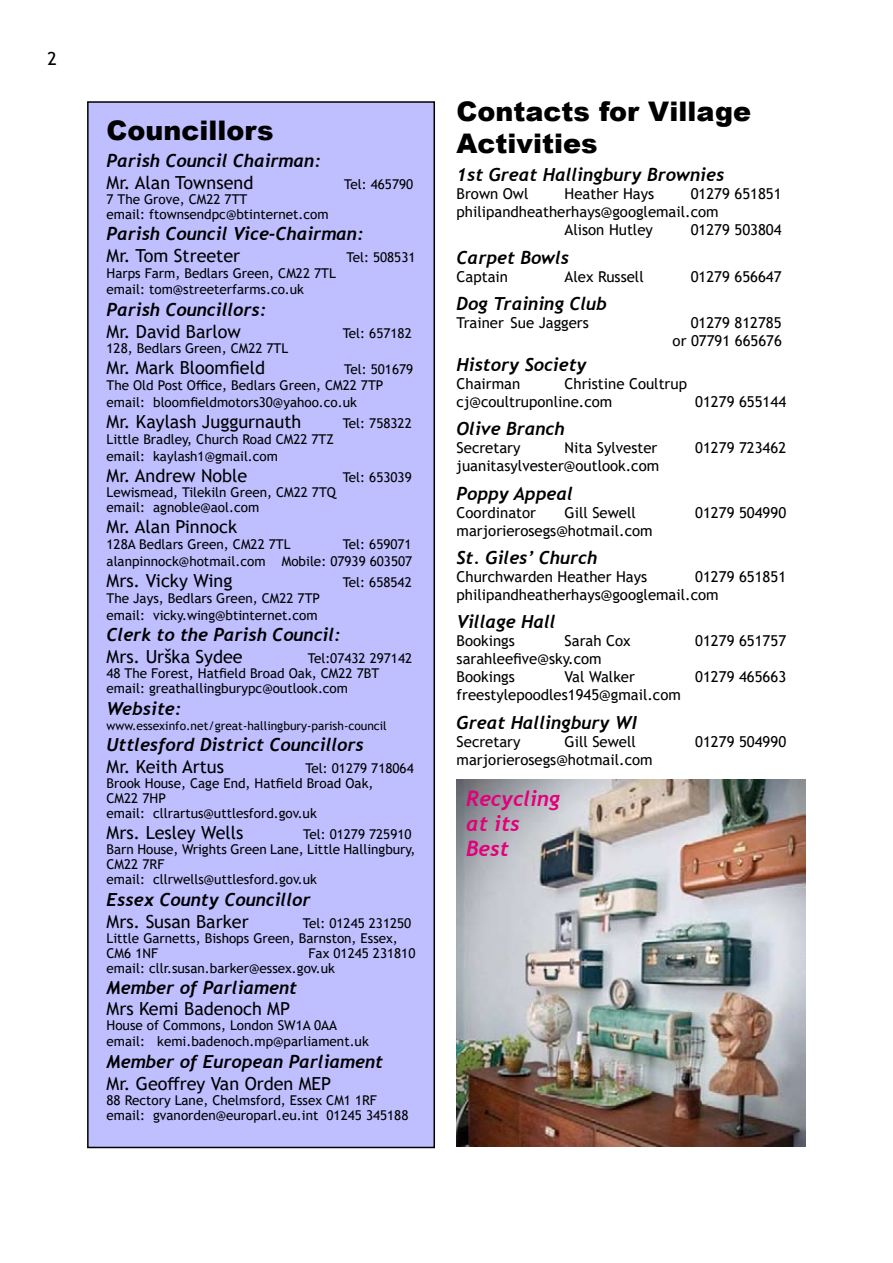
<style>
.page{position:relative;width:893px;height:1263px;background:#fff}
.page>*{position:absolute;margin:0;border:0;box-sizing:border-box;transform-origin:0 0}
.t1{font:900 27px/32.4px "Arial";color:#000}
.t2{font:italic 700 21px/25.2px "Trebuchet";color:#e2007a}
.t3{font:italic 700 18px "Trebuchet";color:#000}
.t4{font:18px "Trebuchet MS";color:#000}
.t5{font:15px/18px "Trebuchet MS";color:#000}
.t6{font:13.5px/15px "Trebuchet MS";color:#000}
.t7{font:12px "Trebuchet MS";color:#000}
</style>
<div class="page">
<div style="left:88px;top:102px;width:346px;height:1045px;background:#bfbfff"></div>
<div style="left:87px;top:101px;width:348px;height:1047px;border:2px solid #000"></div>
<img style="left:457px;top:779px;width:348px;height:368px">
<h3 class="t4" style="left:48px;top:47px;width:11px">2</h3>
<h1 class="t1" style="left:107px;top:113px;width:169px">Councillors</h1>
<h3 class="t3" style="left:107px;top:149px;width:216px">Parish Council Chairman:</h3>
<h3 class="t4" style="left:107px;top:171px;width:148px">Mr. Alan Townsend</h3>
<p class="t6" style="left:344px;top:176px;width:70px">Tel: 465790</p>
<p class="t6" style="left:107px;top:191px;width:224px">7 The Grove, CM22 7TT<br>email: ftownsendpc@btinternet.com</p>
<h3 class="t3" style="left:107px;top:222px;width:259px">Parish Council Vice-Chairman:</h3>
<h3 class="t4" style="left:107px;top:244px;width:135px">Mr. Tom Streeter</h3>
<p class="t6" style="left:347px;top:249px;width:70px">Tel: 508531</p>
<p class="t6" style="left:107px;top:265px;width:231px;line-height:16.2px">Harps Farm, Bedlars Green, CM22 7TL email: tom@streeterfarms.co.uk</p>
<h3 class="t3" style="left:107px;top:298px;width:161px">Parish Councillors:</h3>
<h3 class="t4" style="left:107px;top:320px;width:136px">Mr. David Barlow</h3>
<p class="t6" style="left:343px;top:325px;width:70px">Tel: 657182</p>
<p class="t6" style="left:107px;top:340px;width:183px">128, Bedlars Green, CM22 7TL</p>
<h3 class="t4" style="left:107px;top:356px;width:160px">Mr. Mark Bloomfield</h3>
<p class="t6" style="left:107px;top:361px;width:308px;line-height:16.2px;text-indent:238px">Tel: 501679<br>The Old Post Office, Bedlars Green, CM22 7TP email: bloomfieldmotors30@yahoo.co.uk</p>
<h3 class="t4" style="left:107px;top:410px;width:196px">Mr. Kaylash Juggurnauth</h3>
<p class="t6" style="left:343px;top:416px;width:70px">Tel: 758322</p>
<p class="t6" style="left:107px;top:431px;width:229px;line-height:16.2px">Little Bradley, Church Road CM22 7TZ email: kaylash1@gmail.com</p>
<h3 class="t4" style="left:107px;top:464px;width:142px">Mr. Andrew Noble</h3>
<p class="t6" style="left:343px;top:469px;width:70px">Tel: 653039</p>
<p class="t6" style="left:107px;top:484px;width:231px">Lewismead, Tilekiln Green, CM22 7TQ email: agnoble@aol.com</p>
<h3 class="t4" style="left:107px;top:515px;width:132px">Mr. Alan Pinnock</h3>
<p class="t6" style="left:107px;top:537px;width:185px">128A Bedlars Green, CM22 7TL</p>
<p class="t6" style="left:107px;top:536px;width:307px;line-height:16.2px;text-align:right">Tel: 659071<br>alanpinnock@hotmail.com Mobile: 07939 603507</p>
<h3 class="t4" style="left:107px;top:569px;width:127px">Mrs. Vicky Wing</h3>
<p class="t6" style="left:343px;top:575px;width:70px">Tel: 658542</p>
<p class="t6" style="left:107px;top:590px;width:215px;line-height:16.2px">The Jays, Bedlars Green, CM22 7TP email: vicky.wing@btinternet.com</p>
<h3 class="t3" style="left:107px;top:623px;width:236px">Clerk to the Parish Council:</h3>
<h3 class="t4" style="left:107px;top:645px;width:138px">Mrs. Urška Sydee</h3>
<p class="t6" style="left:107px;top:650px;width:307px;text-indent:201px">Tel:07432 297142<br>48 The Forest, Hatfield Broad Oak, CM22 7BT email: greathallingburypc@outlook.com</p>
<h3 class="t3" style="left:107px;top:697px;width:76px">Website:</h3>
<p class="t7" style="left:107px;top:718px;width:282px">www.essexinfo.net/great-hallingbury-parish-council</p>
<h3 class="t3" style="left:107px;top:733px;width:259px">Uttlesford District Councillors</h3>
<h3 class="t4" style="left:107px;top:755px;width:119px">Mr. Keith Artus</h3>
<p class="t6" style="left:107px;top:760px;width:309px;text-indent:199px">Tel: 01279 718064<br>Brook House, Cage End, Hatfield Broad Oak,<br>CM22 7HP<br>email: cllrartus@uttlesford.gov.uk</p>
<h3 class="t4" style="left:107px;top:821px;width:138px">Mrs. Lesley Wells</h3>
<p class="t6" style="left:107px;top:827px;width:310px;text-indent:197px">Tel: 01279 725910<br>Barn House, Wrights Green Lane, Little Hallingbury,<br>CM22 7RF<br>email: cllrwells@uttlesford.gov.uk</p>
<h3 class="t3" style="left:107px;top:888px;width:205px">Essex County Councillor</h3>
<h3 class="t4" style="left:107px;top:910px;width:144px">Mrs. Susan Barker</h3>
<p class="t6" style="left:107px;top:915px;width:306px;text-indent:196px">Tel: 01245 231250<br>Little Garnetts, Bishops Green, Barnston, Essex,<br>CM6 1NF</p>
<p class="t6" style="left:107px;top:945px;width:310px;text-indent:202px">Fax 01245 231810 email: cllr.susan.barker@essex.gov.uk</p>
<h3 class="t3" style="left:107px;top:976px;width:192px">Member of Parliament</h3>
<h3 class="t4" style="left:107px;top:997px;width:185px">Mrs Kemi Badenoch MP</h3>
<p class="t6" style="left:107px;top:1017px;width:264px;line-height:16.2px">House of Commons, London SW1A 0AA email: kemi.badenoch.mp@parliament.uk</p>
<h3 class="t3" style="left:107px;top:1050px;width:278px">Member of European Parliament</h3>
<h3 class="t4" style="left:107px;top:1072px;width:226px">Mr. Geoffrey Van Orden MEP</h3>
<p class="t6" style="left:107px;top:1092px;width:303px">88 Rectory Lane, Chelmsford, Essex CM1 1RF email: gvanorden@europarl.eu.int 01245 345188</p>
<h1 class="t1" style="left:457px;top:94px;width:296px">Contacts for Village<br>Activities</h1>
<h3 class="t3" style="left:457px;top:163px;width:269px">1st Great Hallingbury Brownies</h3>
<p class="t5" style="left:457px;top:185px;width:73px">Brown Owl</p>
<p class="t5" style="left:565px;top:185px;width:91px">Heather Hays</p>
<p class="t5" style="left:691px;top:185px;width:92px">01279 651851</p>
<p class="t5" style="left:457px;top:203px;width:264px">philipandheatherhays@googlemail.com</p>
<p class="t5" style="left:565px;top:221px;width:90px">Alison Hutley</p>
<p class="t5" style="left:691px;top:221px;width:92px">01279 503804</p>
<h3 class="t3" style="left:457px;top:246px;width:114px">Carpet Bowls</h3>
<p class="t5" style="left:457px;top:267px;width:53px">Captain</p>
<p class="t5" style="left:565px;top:267px;width:81px">Alex Russell</p>
<p class="t5" style="left:691px;top:267px;width:92px">01279 656647</p>
<h3 class="t3" style="left:457px;top:292px;width:152px">Dog Training Club</h3>
<p class="t5" style="left:457px;top:314px;width:134px">Trainer Sue Jaggers</p>
<p class="t5" style="left:673px;top:314px;width:111px;text-align:right">01279 812785<br>or 07791 665676</p>
<h3 class="t3" style="left:457px;top:353px;width:132px">History Society</h3>
<p class="t5" style="left:457px;top:374px;width:65px">Chairman</p>
<p class="t5" style="left:457px;top:374px;width:232px;text-indent:108px">Christine Coultrup cj@coultruponline.com</p>
<p class="t5" style="left:695px;top:392px;width:92px">01279 655144</p>
<h3 class="t3" style="left:457px;top:417px;width:110px">Olive Branch</h3>
<p class="t5" style="left:457px;top:439px;width:65px">Secretary</p>
<p class="t5" style="left:565px;top:439px;width:94px">Nita Sylvester</p>
<p class="t5" style="left:695px;top:439px;width:92px">01279 723462</p>
<p class="t5" style="left:457px;top:457px;width:204px">juanitasylvester@outlook.com</p>
<h3 class="t3" style="left:457px;top:482px;width:118px">Poppy Appeal</h3>
<p class="t5" style="left:457px;top:503px;width:81px">Coordinator</p>
<p class="t5" style="left:565px;top:503px;width:73px">Gill Sewell</p>
<p class="t5" style="left:695px;top:503px;width:92px">01279 504990</p>
<p class="t5" style="left:457px;top:521px;width:197px">marjorierosegs@hotmail.com</p>
<h3 class="t3" style="left:457px;top:546px;width:142px">St. Giles’ Church</h3>
<p class="t5" style="left:457px;top:567px;width:192px">Churchwarden Heather Hays</p>
<p class="t5" style="left:457px;top:567px;width:331px;text-indent:239px">01279 651851 philipandheatherhays@googlemail.com</p>
<h3 class="t3" style="left:457px;top:610px;width:100px">Village Hall</h3>
<p class="t5" style="left:457px;top:632px;width:60px">Bookings</p>
<p class="t5" style="left:565px;top:632px;width:68px">Sarah Cox</p>
<p class="t5" style="left:695px;top:632px;width:92px">01279 651757</p>
<p class="t5" style="left:457px;top:650px;width:147px">sarahleefive@sky.com<br>Bookings</p>
<p class="t5" style="left:565px;top:668px;width:72px">Val Walker</p>
<p class="t5" style="left:695px;top:668px;width:92px">01279 465663</p>
<p class="t5" style="left:457px;top:686px;width:226px">freestylepoodles1945@gmail.com</p>
<h3 class="t3" style="left:457px;top:711px;width:182px">Great Hallingbury WI</h3>
<p class="t5" style="left:457px;top:732px;width:65px">Secretary</p>
<p class="t5" style="left:565px;top:732px;width:73px">Gill Sewell</p>
<p class="t5" style="left:695px;top:732px;width:92px">01279 504990</p>
<p class="t5" style="left:457px;top:750px;width:197px">marjorierosegs@hotmail.com</p>
<h2 class="t2" style="left:466px;top:786px;width:95px">Recycling at its<br>Best</h2>
</div>
